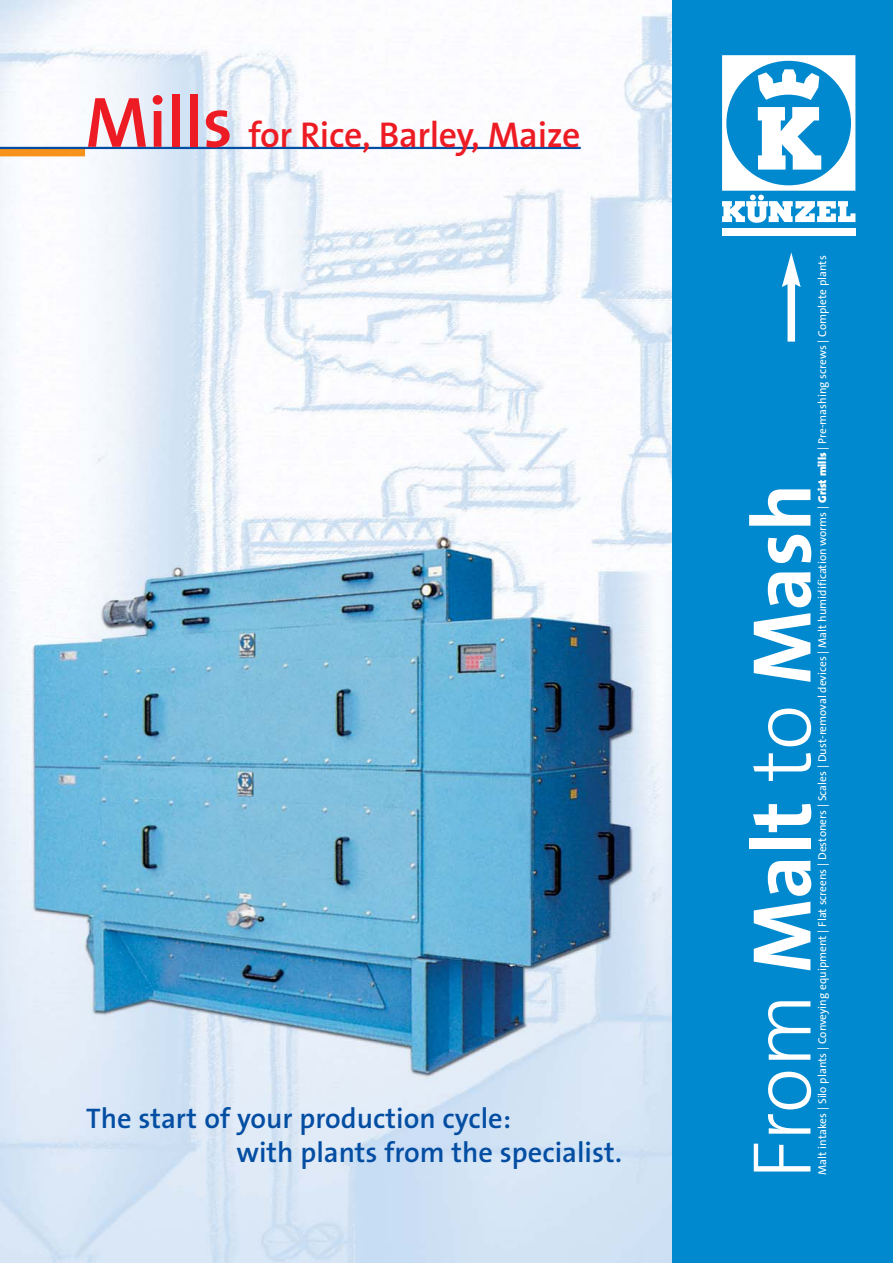
<style>
.page{position:relative;width:893px;height:1263px;background:#fff}
.page>*{position:absolute;margin:0;border:0;box-sizing:border-box;transform-origin:0 0}
.t1{font:700 84px "The Sans B7";color:#fff}
.t2{font:600 36px "The Sans B6";letter-spacing:-.01em;color:#ed1c24}
.t3{font:600 28.5px/34.2px "The Sans B6";color:#034ea2}
.t4{font:11.4px "The Sans B5 Plain";color:#fff}
.s1{font-size:72px}
.s2{font-family:"The Sans B9";font-weight:900}
.s3{font-family:"The Sans B3";font-weight:300}
</style>
<div class="page">
<img style="left:0;top:0;width:672px;height:1263px">
<div style="left:0;top:149px;width:85px;height:7px;background:#f7931d"></div>
<div style="left:672px;top:0;width:220px;height:1263px;background:#0089cf"></div>
<svg style="left:722px;top:55px;width:133px;height:168px"></svg>
<div style="left:722px;top:228px;width:133px;height:8px;background:#fff"></div>
<div style="left:787px;top:280px;width:8px;height:62px;background:#fff"></div>
<svg style="left:782px;top:252px;width:18px;height:35px"></svg>
<hr style="left:0;top:147px;width:580px;height:2px;background:#034ea2">
<h2 class="t2" style="left:85px;top:119px;width:497px"><span class="s1">Mills</span> for Rice, Barley, Maize</h2>
<h3 class="t3" style="left:236px;top:1103px;width:387px;text-indent:-150px">The start of your production cycle:<br>with plants from the specialist.</h3>
<p class="t4" style="left:817px;top:1175px;width:921px;rotate:-90deg">Malt intakes | Silo plants | Conveying equipment | Flat screens | Destoners | Scales | Dust-removal devices | Malt humidification worms | <span class="s2">Grist mills</span> | Pre-mashing screws | Complete plants</p>
<h1 class="t1" style="left:745px;top:1180px;width:698px;rotate:-90deg"><span class="s3">From</span> Malt <span class="s3">to</span> Mash</h1>
</div>
